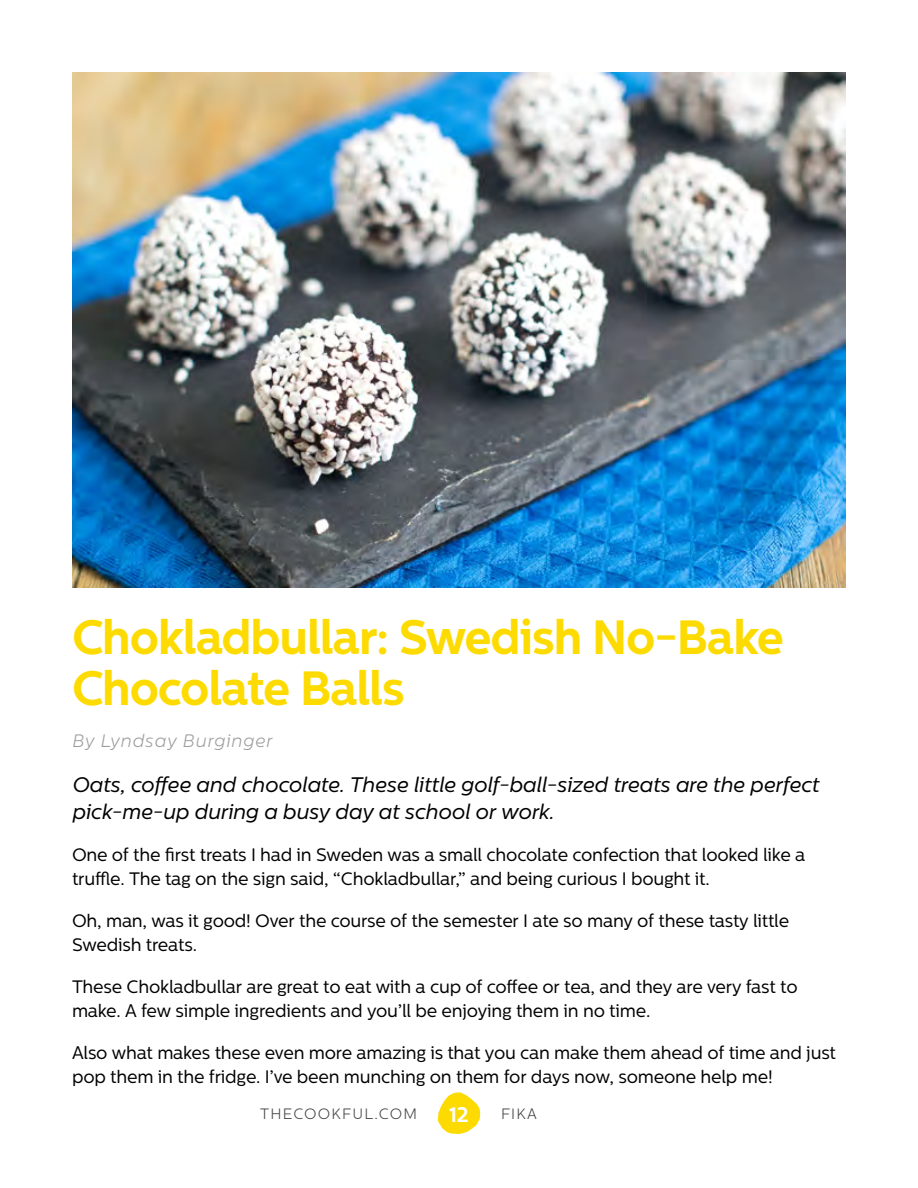
<style>
.page{position:relative;width:918px;height:1188px;background:#fff}
.page>*{position:absolute;margin:0;border:0;box-sizing:border-box;transform-origin:0 0}
.t1{font:700 48px/51px "Centrale Sans";letter-spacing:-.025em;color:#fddb00}
.t2{font:italic 21px/27px "Centrale Sans";letter-spacing:-.01em;color:#000}
.t3{font:700 21px "Centrale Sans";color:#fff}
.t4{font:18px/24px "Centrale Sans";letter-spacing:-.01em;color:#000}
.t5{font:italic 300 18px "Centrale Sans";letter-spacing:.04em;color:#9e9e9f}
.t6{font:300 15px "Centrale Sans";letter-spacing:.08em;color:#424342}
</style>
<div class="page">
<svg style="left:438px;top:1092px;width:42px;height:42px"></svg>
<img style="left:72px;top:72px;width:774px;height:516px">
<h1 class="t1" style="left:72px;top:611px;width:713px">Chokladbullar: Swedish No-Bake<br>Chocolate Balls</h1>
<p class="t5" style="left:72px;top:731px;width:202px">By Lyndsay Burginger</p>
<p class="t2" style="left:72px;top:771px;width:749px">Oats, coffee and chocolate. These little golf-ball-sized treats are the perfect pick-me-up during a busy day at school or work.</p>
<p class="t4" style="left:72px;top:843px;width:735px">One of the first treats I had in Sweden was a small chocolate confection that looked like a truffle. The tag on the sign said, “Chokladbullar,” and being curious I bought it.</p>
<p class="t4" style="left:72px;top:909px;width:719px">Oh, man, was it good! Over the course of the semester I ate so many of these tasty little<br>Swedish treats.</p>
<p class="t4" style="left:72px;top:975px;width:727px">These Chokladbullar are great to eat with a cup of coffee or tea, and they are very fast to make. A few simple ingredients and you’ll be enjoying them in no time.</p>
<p class="t4" style="left:72px;top:1041px;width:766px">Also what makes these even more amazing is that you can make them ahead of time and just pop them in the fridge. I’ve been munching on them for days now, someone help me!</p>
<p class="t6" style="left:260px;top:1105px;width:158px">THECOOKFUL.COM</p>
<p class="t3" style="left:449px;top:1102px;width:21px">12</p>
<p class="t6" style="left:501px;top:1105px;width:37px">FIKA</p>
</div>
